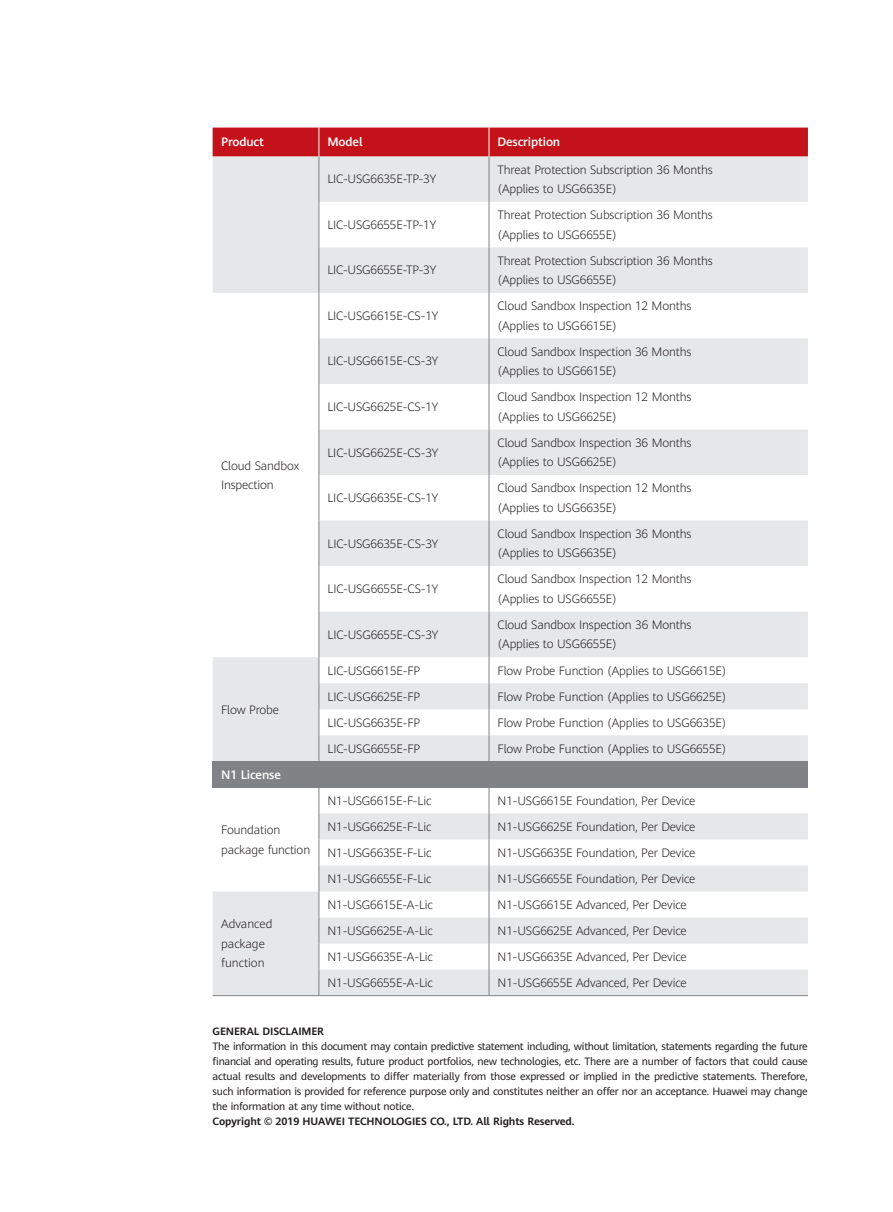
<style>
.page{position:relative;width:893px;height:1212px;background:#fff}
.page>*{position:absolute;margin:0;border:0;box-sizing:border-box;transform-origin:0 0}
.t1{font:300 12px/19.5px "Huawei Sans";letter-spacing:-.01em;color:#231f20}
.t2{font:500 12px "Huawei Sans";letter-spacing:-.01em;color:#fff}
.t3{font:10.5px/15px "Huawei Sans";letter-spacing:-.015em;color:#231f20;text-align:justify}
.t4{font:700 10.5px "Huawei Sans";letter-spacing:-.01em;color:#231f20}
</style>
<div class="page">
<svg style="left:213px;top:157px;width:595px;height:838px;fill:#e6e7e9"></svg>
<div style="left:213px;top:761px;width:595px;height:26px;background:#808285"></div>
<hr style="left:319px;top:157px;width:1px;height:45px;background:#808285">
<hr style="left:489px;top:157px;width:1px;height:45px;background:#808285">
<hr style="left:319px;top:202px;width:1px;height:45px;background:#808285">
<hr style="left:489px;top:202px;width:1px;height:45px;background:#808285">
<hr style="left:319px;top:247px;width:1px;height:46px;background:#808285">
<hr style="left:489px;top:247px;width:1px;height:46px;background:#808285">
<hr style="left:319px;top:293px;width:1px;height:45px;background:#808285">
<hr style="left:489px;top:293px;width:1px;height:45px;background:#808285">
<hr style="left:319px;top:338px;width:1px;height:46px;background:#808285">
<hr style="left:489px;top:338px;width:1px;height:46px;background:#808285">
<hr style="left:319px;top:384px;width:1px;height:45px;background:#808285">
<hr style="left:489px;top:384px;width:1px;height:45px;background:#808285">
<hr style="left:319px;top:429px;width:1px;height:46px;background:#808285">
<hr style="left:489px;top:429px;width:1px;height:46px;background:#808285">
<hr style="left:319px;top:475px;width:1px;height:46px;background:#808285">
<hr style="left:489px;top:475px;width:1px;height:46px;background:#808285">
<hr style="left:319px;top:521px;width:1px;height:45px;background:#808285">
<hr style="left:489px;top:521px;width:1px;height:45px;background:#808285">
<hr style="left:319px;top:566px;width:1px;height:46px;background:#808285">
<hr style="left:489px;top:566px;width:1px;height:46px;background:#808285">
<hr style="left:319px;top:612px;width:1px;height:45px;background:#808285">
<hr style="left:489px;top:612px;width:1px;height:45px;background:#808285">
<svg style="left:319px;top:657px;width:1px;height:104px"></svg>
<svg style="left:489px;top:657px;width:1px;height:104px"></svg>
<svg style="left:319px;top:787px;width:1px;height:208px"></svg>
<svg style="left:489px;top:787px;width:1px;height:208px"></svg>
<div style="left:213px;top:128px;width:595px;height:29px;background:#c4121a"></div>
<hr style="left:213px;top:995px;width:106px;height:1px;background:#808285">
<hr style="left:319px;top:995px;width:170px;height:1px;background:#808285">
<hr style="left:489px;top:995px;width:319px;height:1px;background:#808285">
<p class="t2" style="left:221px;top:134px;width:44px">Product</p>
<p class="t2" style="left:327px;top:134px;width:37px">Model</p>
<p class="t2" style="left:497px;top:134px;width:64px">Description</p>
<p class="t1" style="left:327px;top:169px;width:110px">LIC-USG6635E-TP-3Y</p>
<p class="t1" style="left:497px;top:159px;width:217px">Threat Protection Subscription 36 Months (Applies to USG6635E)</p>
<p class="t1" style="left:327px;top:214px;width:110px">LIC-USG6655E-TP-1Y</p>
<p class="t1" style="left:497px;top:205px;width:217px">Threat Protection Subscription 36 Months (Applies to USG6655E)</p>
<p class="t1" style="left:327px;top:260px;width:110px">LIC-USG6655E-TP-3Y</p>
<p class="t1" style="left:497px;top:250px;width:217px">Threat Protection Subscription 36 Months (Applies to USG6655E)</p>
<p class="t1" style="left:221px;top:455px;width:80px">Cloud Sandbox<br>Inspection</p>
<p class="t1" style="left:221px;top:699px;width:59px">Flow Probe</p>
<p class="t2" style="left:221px;top:766px;width:61px">N1 License</p>
<p class="t1" style="left:221px;top:819px;width:91px">Foundation package function</p>
<p class="t1" style="left:221px;top:914px;width:53px">Advanced package function</p>
<p class="t1" style="left:327px;top:305px;width:112px">LIC-USG6615E-CS-1Y</p>
<p class="t1" style="left:497px;top:296px;width:195px">Cloud Sandbox Inspection 12 Months (Applies to USG6615E)</p>
<p class="t1" style="left:327px;top:351px;width:112px">LIC-USG6615E-CS-3Y</p>
<p class="t1" style="left:497px;top:341px;width:195px">Cloud Sandbox Inspection 36 Months (Applies to USG6615E)</p>
<p class="t1" style="left:327px;top:396px;width:112px">LIC-USG6625E-CS-1Y</p>
<p class="t1" style="left:497px;top:387px;width:195px">Cloud Sandbox Inspection 12 Months (Applies to USG6625E)</p>
<p class="t1" style="left:327px;top:442px;width:112px">LIC-USG6625E-CS-3Y</p>
<p class="t1" style="left:498px;top:432px;width:195px">Cloud Sandbox Inspection 36 Months (Applies to USG6625E)</p>
<p class="t1" style="left:327px;top:488px;width:112px">LIC-USG6635E-CS-1Y</p>
<p class="t1" style="left:498px;top:478px;width:195px">Cloud Sandbox Inspection 12 Months (Applies to USG6635E)</p>
<p class="t1" style="left:327px;top:533px;width:112px">LIC-USG6635E-CS-3Y</p>
<p class="t1" style="left:498px;top:523px;width:195px">Cloud Sandbox Inspection 36 Months (Applies to USG6635E)</p>
<p class="t1" style="left:327px;top:579px;width:112px">LIC-USG6655E-CS-1Y</p>
<p class="t1" style="left:498px;top:569px;width:195px">Cloud Sandbox Inspection 12 Months (Applies to USG6655E)</p>
<p class="t1" style="left:327px;top:624px;width:112px">LIC-USG6655E-CS-3Y</p>
<p class="t1" style="left:498px;top:614px;width:195px">Cloud Sandbox Inspection 36 Months (Applies to USG6655E)</p>
<p class="t1" style="left:327px;top:660px;width:94px">LIC-USG6615E-FP</p>
<p class="t1" style="left:498px;top:660px;width:230px">Flow Probe Function (Applies to USG6615E)</p>
<p class="t1" style="left:327px;top:686px;width:94px">LIC-USG6625E-FP</p>
<p class="t1" style="left:498px;top:686px;width:230px">Flow Probe Function (Applies to USG6625E)</p>
<p class="t1" style="left:327px;top:712px;width:94px">LIC-USG6635E-FP</p>
<p class="t1" style="left:498px;top:712px;width:230px">Flow Probe Function (Applies to USG6635E)</p>
<p class="t1" style="left:327px;top:738px;width:94px">LIC-USG6655E-FP</p>
<p class="t1" style="left:498px;top:738px;width:230px">Flow Probe Function (Applies to USG6655E)</p>
<p class="t1" style="left:327px;top:790px;width:105px">N1-USG6615E-F-Lic</p>
<p class="t1" style="left:498px;top:790px;width:199px">N1-USG6615E Foundation, Per Device</p>
<p class="t1" style="left:327px;top:816px;width:105px">N1-USG6625E-F-Lic</p>
<p class="t1" style="left:498px;top:816px;width:199px">N1-USG6625E Foundation, Per Device</p>
<p class="t1" style="left:327px;top:842px;width:105px">N1-USG6635E-F-Lic</p>
<p class="t1" style="left:498px;top:842px;width:199px">N1-USG6635E Foundation, Per Device</p>
<p class="t1" style="left:327px;top:868px;width:105px">N1-USG6655E-F-Lic</p>
<p class="t1" style="left:498px;top:868px;width:199px">N1-USG6655E Foundation, Per Device</p>
<p class="t1" style="left:327px;top:894px;width:107px">N1-USG6615E-A-Lic</p>
<p class="t1" style="left:498px;top:894px;width:191px">N1-USG6615E Advanced, Per Device</p>
<p class="t1" style="left:327px;top:920px;width:107px">N1-USG6625E-A-Lic</p>
<p class="t1" style="left:498px;top:920px;width:191px">N1-USG6625E Advanced, Per Device</p>
<p class="t1" style="left:327px;top:946px;width:107px">N1-USG6635E-A-Lic</p>
<p class="t1" style="left:498px;top:946px;width:191px">N1-USG6635E Advanced, Per Device</p>
<p class="t1" style="left:327px;top:972px;width:107px">N1-USG6655E-A-Lic</p>
<p class="t1" style="left:498px;top:972px;width:191px">N1-USG6655E Advanced, Per Device</p>
<p class="t4" style="left:213px;top:1024px;width:113px">GENERAL DISCLAIMER</p>
<p class="t3" style="left:213px;top:1039px;width:597px">The information in this document may contain predictive statement including, without limitation, statements regarding the future financial and operating results, future product portfolios, new technologies, etc. There are a number of factors that could cause actual results and developments to differ materially from those expressed or implied in the predictive statements. Therefore, such information is provided for reference purpose only and constitutes neither an offer nor an acceptance. Huawei may change the information at any time without notice.</p>
<p class="t4" style="left:213px;top:1114px;width:363px">Copyright © 2019 HUAWEI TECHNOLOGIES CO., LTD. All Rights Reserved.</p>
</div>
